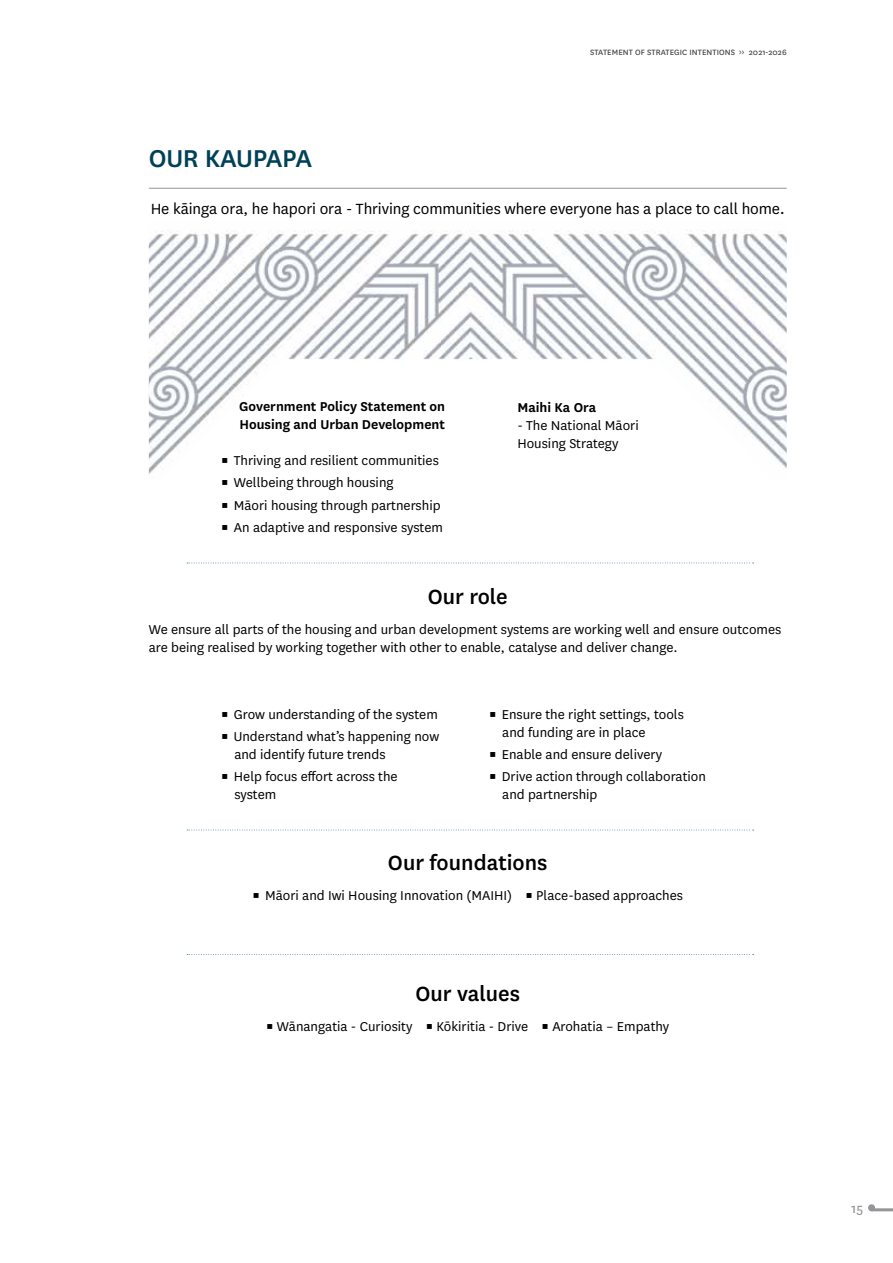
<style>
.page{position:relative;width:893px;height:1263px;background:#fff}
.page>*{position:absolute;margin:0;border:0;box-sizing:border-box;transform-origin:0 0}
.t1{font:500 28.5px "National";letter-spacing:-.01em;color:#004158}
.t2{font:500 24px "National";color:#000}
.t3{font:17.25px "National";letter-spacing:-.005em;color:#000}
.t4{font:15px/18px "National";color:#000}
.t5{font:600 15px/18px "National";color:#000}
.t6{font:15px "National";color:#939598}
.t7{font:9px "National";letter-spacing:.01em;color:#414042}
.s1{font-size:18px}
</style>
<div class="page">
<img style="left:149px;top:231px;width:638px;height:243px">
<div style="left:868px;top:1204px;width:7px;height:7px;background:#939598;border-radius:50%"></div>
<hr style="left:872px;top:1208px;width:21px;height:3px;background:#939598">
<svg style="left:187px;top:830px;width:567px;height:1px"></svg>
<svg style="left:187px;top:954px;width:567px;height:1px"></svg>
<svg style="left:187px;top:563px;width:567px;height:1px"></svg>
<div style="left:626px;top:471px;width:6px;height:42px;background:#fff"></div>
<svg style="left:674px;top:423px;width:7px;height:4px"></svg>
<hr style="left:149px;top:188px;width:638px;height:1px;background:#939598">
<h1 class="t1" style="left:149px;top:138px;width:165px">OUR KAUPAPA</h1>
<p class="t7" style="left:590px;top:46px;width:198px">STATEMENT OF STRATEGIC INTENTIONS ›› 2021-2026</p>
<p class="t3" style="left:151px;top:198px;width:636px">He kāinga ora, he hapori ora - Thriving communities where everyone has a place to call home<span class="s1">.</span></p>
<p class="t5" style="left:239px;top:396px;width:207px">Government Policy Statement on<br>Housing and Urban Development</p>
<p class="t4" style="left:221px;top:451px;width:219px">▪ Thriving and resilient communities</p>
<p class="t4" style="left:221px;top:473px;width:174px">▪ Wellbeing through housing</p>
<p class="t4" style="left:221px;top:495px;width:221px">▪ Māori housing through partnership</p>
<p class="t4" style="left:221px;top:517px;width:223px">▪ An adaptive and responsive system</p>
<p class="t5" style="left:517px;top:397px;width:80px">Maihi Ka Ora</p>
<p class="t4" style="left:517px;top:416px;width:123px">- The National Māori<br>Housing Strategy</p>
<h2 class="t2" style="left:428px;top:580px;width:81px">Our role</h2>
<p class="t4" style="left:149px;top:620px;width:634px">We ensure all parts of the housing and urban development systems are working well and ensure outcomes are being realised by working together with other to enable, catalyse and deliver change.</p>
<p class="t4" style="left:221px;top:704px;width:218px">▪ Grow understanding of the system</p>
<p class="t4" style="left:234px;top:727px;width:206px;text-indent:-13px">▪ Understand what’s happening now and identify future trends</p>
<p class="t4" style="left:234px;top:767px;width:165px;text-indent:-13px">▪ Help focus effort across the system</p>
<p class="t4" style="left:502px;top:704px;width:183px;text-indent:-13px">▪ Ensure the right settings, tools and funding are in place</p>
<p class="t4" style="left:489px;top:745px;width:175px">▪ Enable and ensure delivery</p>
<p class="t4" style="left:502px;top:767px;width:205px;text-indent:-13px">▪ Drive action through collaboration and partnership</p>
<h2 class="t2" style="left:388px;top:846px;width:161px">Our foundations</h2>
<p class="t4" style="left:252px;top:885px;width:432px">▪ Māori and Iwi Housing Innovation (MAIHI) ▪ Place-based approaches</p>
<h2 class="t2" style="left:415px;top:977px;width:106px">Our values</h2>
<p class="t4" style="left:266px;top:1017px;width:405px">▪ Wānangatia - Curiosity ▪ Kōkiritia - Drive ▪ Arohatia – Empathy</p>
<p class="t6" style="left:851px;top:1199px;width:13px">15</p>
</div>
